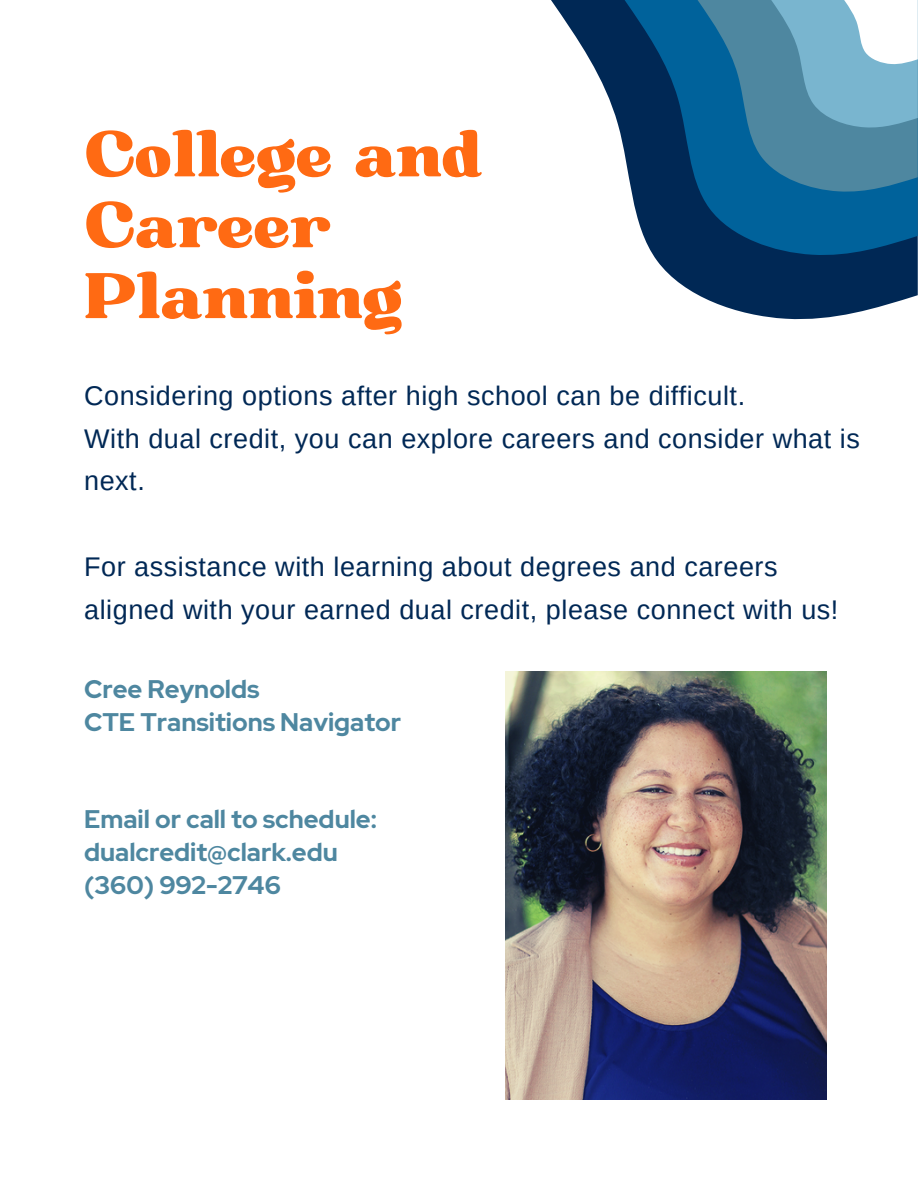
<style>
.page{position:relative;width:918px;height:1188px;background:#fff}
.page>*{position:absolute;margin:0;border:0;box-sizing:border-box;transform-origin:0 0}
.t1{font:62.25px/70.8px "Bugaki";color:#ff6a13}
.t2{font:27px/42.8px "Arimo";letter-spacing:.02em;color:#002855}
.t3{font:700 25.35px/32.7px "Red Hat Display";color:#4e87a0}
</style>
<div class="page">
<img style="left:505px;top:671px;width:322px;height:428px">
<svg style="left:551px;top:0;width:367px;height:320px"></svg>
<svg style="left:625px;top:0;width:293px;height:257px;background:#084b7c"></svg>
<svg style="left:698px;top:0;width:220px;height:193px;background:#5493b2"></svg>
<h1 class="t1" style="left:84px;top:122px;width:400px">College and<br>Career<br>Planning</h1>
<p class="t2" style="left:84px;top:374px;width:777px">Considering options after high school can be difficult.<br>With dual credit, you can explore careers and consider what is next.</p>
<p class="t2" style="left:84px;top:545px;width:756px">For assistance with learning about degrees and careers aligned with your earned dual credit, please connect with us!</p>
<p class="t3" style="left:84px;top:673px;width:318px">Cree Reynolds<br>CTE Transitions Navigator</p>
<p class="t3" style="left:84px;top:803px;width:294px">Email or call to schedule: dualcredit@clark.edu (360) 992-2746</p>
</div>
